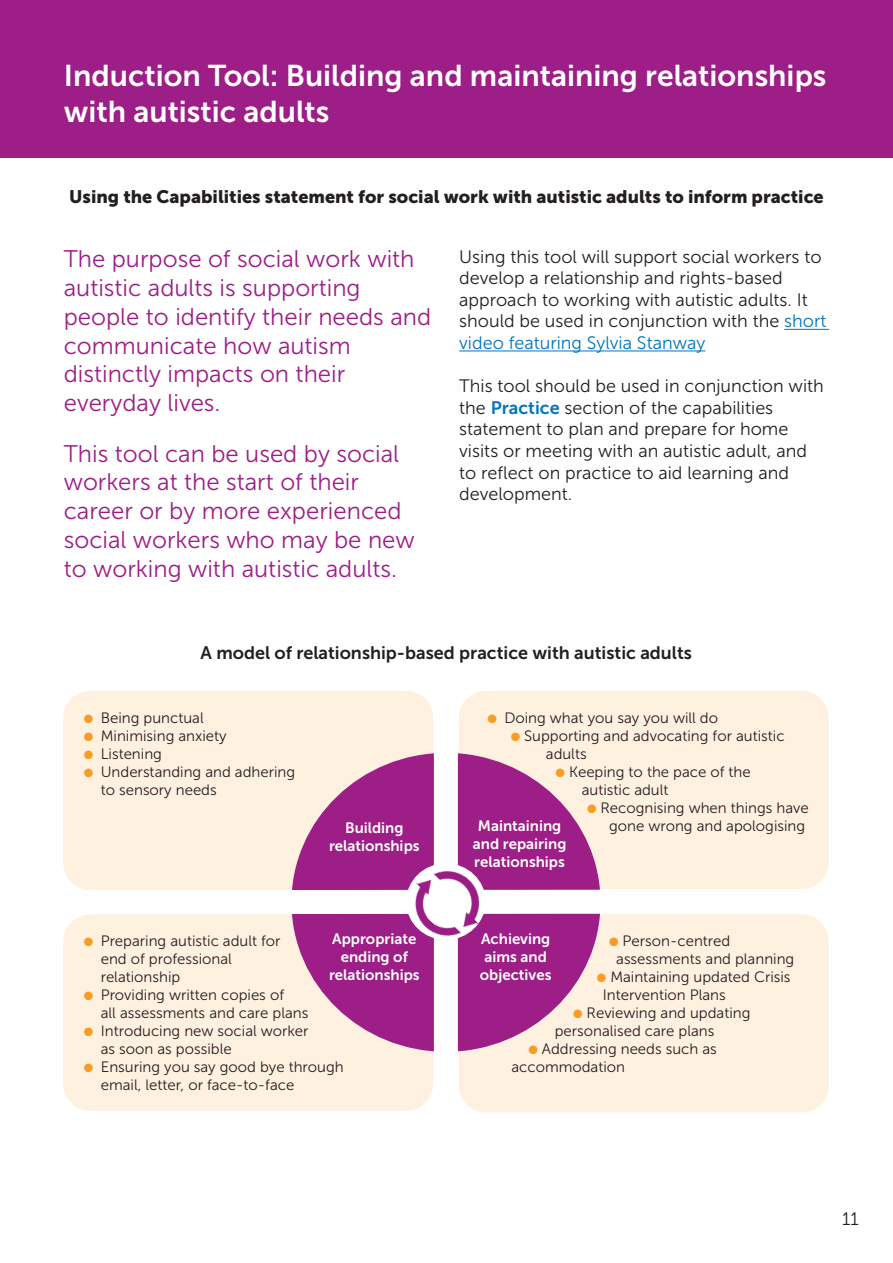
<style>
.page{position:relative;width:893px;height:1263px;background:#fff}
.page>*{position:absolute;margin:0;border:0;box-sizing:border-box;transform-origin:0 0}
.t1{font:30px/36px "Museo Sans 700";color:#fff}
.t2{font:24px/28.8px "Museo Sans 300";color:#9d1e87}
.t3{font:18px/21.6px "Museo Sans 300";color:#231f20}
.t4{font:18px "Museo Sans 900";color:#231f20}
.t5{font:18px "Museo Sans 700";color:#231f20}
.t6{font:15px/18px "Museo Sans 300";color:#231f20}
.t7{font:15px/18px "Museo Sans 700";color:#fff}
.s1{color:#0076be}
.s2{font-family:"Museo Sans 700";color:#0076be}
.s3{color:#f89c28}
</style>
<div class="page">
<hr style="left:784px;top:329px;width:42px;height:1px;background:#0076be">
<hr style="left:459px;top:350px;width:246px;height:1px;background:#0076be">
<div style="left:0;top:0;width:893px;height:157px;background:#9d1e87"></div>
<div style="left:459px;top:691px;width:370px;height:198px;background:#fef1e0;border-radius:27px"></div>
<div style="left:459px;top:914px;width:370px;height:198px;background:#fef1e0;border-radius:27px"></div>
<div style="left:63px;top:914px;width:370px;height:197px;background:#fef1e0;border-radius:27px"></div>
<div style="left:63px;top:691px;width:370px;height:199px;background:#fef1e0;border-radius:27px"></div>
<div style="left:291px;top:753px;width:309px;height:299px;background:#9d1e87;border-radius:50%"></div>
<div style="left:434px;top:731px;width:24px;height:347px;background:#fff"></div>
<svg style="left:67px;top:877px;width:757px;height:49px"></svg>
<img style="left:406px;top:863px;width:80px;height:77px;border-radius:50%">
<p class="t1" style="left:64px;top:61px;width:764px">Induction Tool: Building and maintaining relationships with autistic adults</p>
<p class="t4" style="left:69px;top:190px;width:756px">Using the Capabilities statement for social work with autistic adults to inform practice</p>
<p class="t2" style="left:64px;top:247px;width:369px">The purpose of social work with autistic adults is supporting people to identify their needs and communicate how autism distinctly impacts on their everyday lives.</p>
<p class="t2" style="left:64px;top:441px;width:352px">This tool can be used by social workers at the start of their career or by more experienced social workers who may be new to working with autistic adults.</p>
<p class="t3" style="left:459px;top:247px;width:369px">Using this tool will support social workers to develop a relationship and rights-based approach to working with autistic adults. It should be used in conjunction with the <span class="s1">short video featuring Sylvia Stanway</span></p>
<p class="t3" style="left:459px;top:377px;width:366px">This tool should be used in conjunction with the <span class="s2">Practice</span> section of the capabilities statement to plan and prepare for home visits or meeting with an autistic adult, and to reflect on practice to aid learning and development.</p>
<p class="t5" style="left:201px;top:646px;width:493px">A model of relationship-based practice with autistic adults</p>
<p class="t6" style="left:84px;top:710px;width:121px"><span class="s3">●</span> Being punctual</p>
<p class="t6" style="left:84px;top:728px;width:145px"><span class="s3">●</span> Minimising anxiety</p>
<p class="t6" style="left:84px;top:746px;width:80px"><span class="s3">●</span> Listening</p>
<p class="t6" style="left:84px;top:764px;width:213px"><span class="s3">●</span> Understanding and adhering</p>
<p class="t6" style="left:101px;top:782px;width:118px">to sensory needs</p>
<p class="t7" style="left:345px;top:820px;width:60px">Building</p>
<p class="t7" style="left:329px;top:838px;width:92px">relationships</p>
<p class="t7" style="left:332px;top:931px;width:86px">Appropriate</p>
<p class="t7" style="left:341px;top:949px;width:69px">ending of</p>
<p class="t7" style="left:329px;top:967px;width:92px">relationships</p>
<p class="t6" style="left:101px;top:933px;width:181px;text-indent:-17px"><span class="s3">●</span> Preparing autistic adult for end of professional</p>
<p class="t6" style="left:101px;top:969px;width:81px">relationship</p>
<p class="t6" style="left:101px;top:987px;width:209px;text-indent:-17px"><span class="s3">●</span> Providing written copies of<br>all assessments and care plans</p>
<p class="t6" style="left:84px;top:1023px;width:226px"><span class="s3">●</span> Introducing new social worker</p>
<p class="t6" style="left:101px;top:1041px;width:132px">as soon as possible</p>
<p class="t6" style="left:101px;top:1059px;width:244px;text-indent:-17px"><span class="s3">●</span> Ensuring you say good bye through email, letter, or face-to-face</p>
<p class="t6" style="left:487px;top:710px;width:232px"><span class="s3">●</span> Doing what you say you will do</p>
<p class="t6" style="left:546px;top:728px;width:240px;text-indent:-35px"><span class="s3">●</span> Supporting and advocating for autistic adults</p>
<p class="t6" style="left:556px;top:764px;width:197px"><span class="s3">●</span> Keeping to the pace of the</p>
<p class="t6" style="left:582px;top:782px;width:88px">autistic adult</p>
<p class="t6" style="left:587px;top:800px;width:223px;text-align:right"><span class="s3">●</span> Recognising when things have gone wrong and apologising</p>
<p class="t7" style="left:478px;top:818px;width:85px">Maintaining</p>
<p class="t7" style="left:473px;top:836px;width:95px">and repairing relationships</p>
<p class="t7" style="left:481px;top:931px;width:71px">Achieving</p>
<p class="t7" style="left:484px;top:949px;width:64px">aims and</p>
<p class="t7" style="left:480px;top:967px;width:73px">objectives</p>
<p class="t6" style="left:609px;top:933px;width:123px"><span class="s3">●</span> Person-centred</p>
<p class="t6" style="left:616px;top:951px;width:180px">assessments and planning</p>
<p class="t6" style="left:603px;top:969px;width:189px;text-indent:-6px"><span class="s3">●</span> Maintaining updated Crisis<br>Intervention Plans</p>
<p class="t6" style="left:573px;top:1005px;width:179px"><span class="s3">●</span> Reviewing and updating</p>
<p class="t6" style="left:555px;top:1023px;width:161px">personalised care plans</p>
<p class="t6" style="left:528px;top:1041px;width:190px"><span class="s3">●</span> Addressing needs such as</p>
<p class="t6" style="left:511px;top:1059px;width:115px">accommodation</p>
<p class="t3" style="left:842px;top:1210px;width:18px">11</p>
</div>
